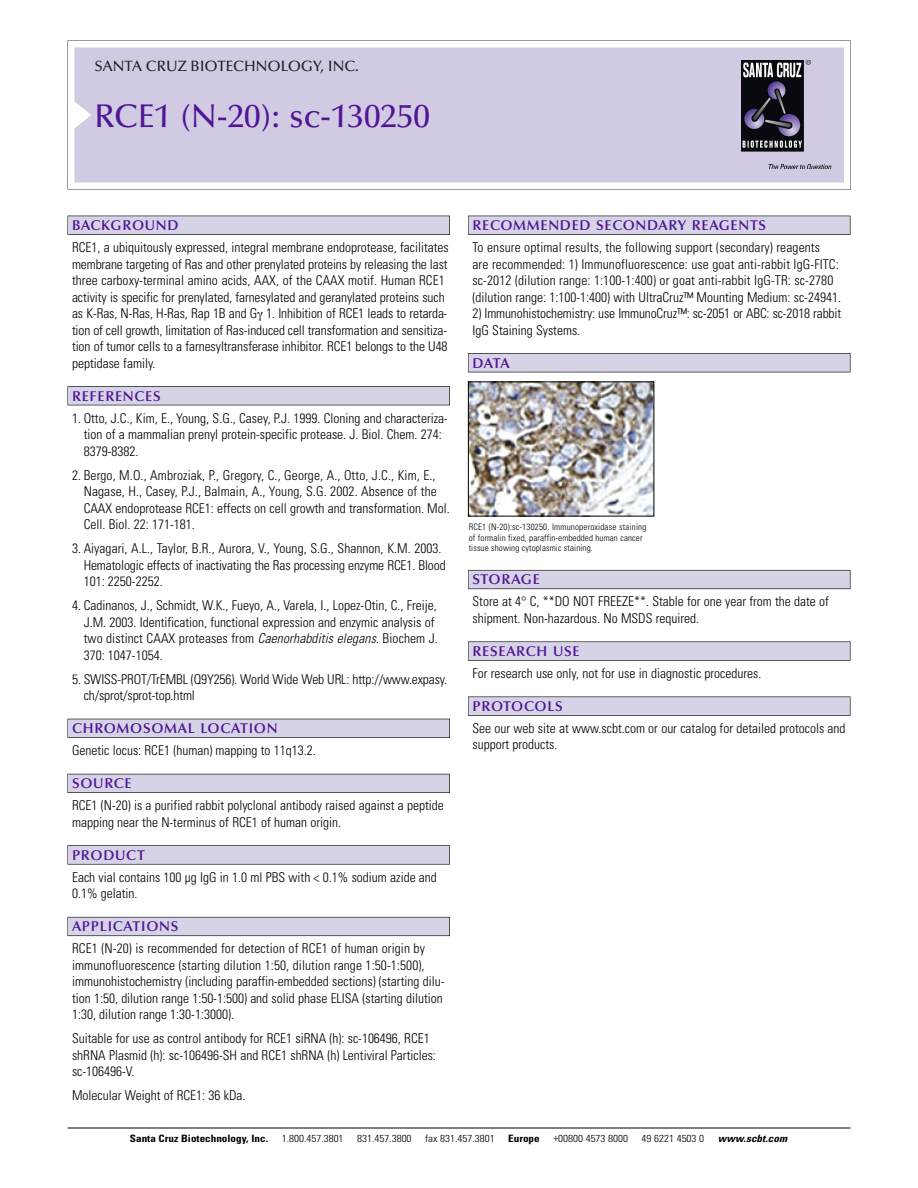
<style>
.page{position:relative;width:918px;height:1188px;background:#fff}
.page>*{position:absolute;margin:0;border:0;box-sizing:border-box;transform-origin:0 0}
.t1{font:500 33px "Optima";color:#511695}
.t2{font:500 15px "Optima";color:#231f20}
.t3{font:600 14.25px "Optima";letter-spacing:.05em;color:#511695}
.t4{font:300 condensed 13.5px/16.5px "Univers";color:#000}
.t5{font:300 condensed 10.2px "Univers";color:#000;scale:1.1 1}
.t6{font:700 condensed 10.2px "Univers";color:#000;scale:1.1 1}
.t7{font:italic 700 condensed 10.2px "Univers";letter-spacing:.005em;color:#000;scale:1.1 1}
.t8{font:300 condensed 9px/10.5px "Univers";letter-spacing:.015em;color:#000}
.s1{font-style:italic}
</style>
<div class="page">
<svg style="left:68px;top:40px;width:783px;height:149px"></svg>
<div style="left:74px;top:47px;width:770px;height:135px;background:#d1cae3"></div>
<img style="left:741px;top:60px;width:90px;height:108px">
<div style="left:68px;top:216px;width:382px;height:19px;background:#525155"></div>
<div style="left:68px;top:216px;width:381px;height:18px;background:#d7d3e7"></div>
<div style="left:68px;top:386px;width:382px;height:19px;background:#525155"></div>
<div style="left:68px;top:387px;width:381px;height:18px;background:#d7d3e7"></div>
<div style="left:68px;top:719px;width:382px;height:19px;background:#525158"></div>
<div style="left:68px;top:719px;width:381px;height:18px;background:#d7d3e7"></div>
<div style="left:68px;top:774px;width:382px;height:19px;background:#54535a"></div>
<div style="left:68px;top:774px;width:381px;height:18px;background:#d7d3e7"></div>
<svg style="left:68px;top:845px;width:382px;height:20px"></svg>
<div style="left:68px;top:846px;width:381px;height:18px;background:#d7d3e7"></div>
<div style="left:68px;top:917px;width:382px;height:19px;background:#66646e"></div>
<div style="left:68px;top:917px;width:381px;height:18px;background:#d7d3e7"></div>
<div style="left:468px;top:216px;width:382px;height:19px;background:#525155"></div>
<div style="left:468px;top:216px;width:382px;height:18px;background:#d7d3e7"></div>
<div style="left:468px;top:353px;width:382px;height:19px;background:#525155"></div>
<div style="left:468px;top:354px;width:382px;height:18px;background:#d7d3e7"></div>
<div style="left:468px;top:570px;width:382px;height:19px;background:#66646d"></div>
<div style="left:468px;top:571px;width:382px;height:18px;background:#d7d3e7"></div>
<svg style="left:468px;top:641px;width:382px;height:20px"></svg>
<div style="left:468px;top:642px;width:382px;height:18px;background:#d7d3e7"></div>
<div style="left:468px;top:697px;width:382px;height:19px;background:#575759"></div>
<div style="left:468px;top:697px;width:382px;height:18px;background:#d7d3e7"></div>
<hr style="left:68px;top:1128px;width:782px;height:1px;background:#000">
<img style="left:470px;top:383px;width:182px;height:131px">
<div style="left:468px;top:381px;width:186px;height:135px;border:1px solid #000"></div>
<p class="t2" style="left:94px;top:61px;width:266px">SANTA CRUZ BIOTECHNOLOGY, INC.</p>
<h1 class="t1" style="left:94px;top:103px;width:337px">RCE1 (N-20): sc-130250</h1>
<p class="t3" style="left:72px;top:219px;width:108px">BACKGROUND</p>
<p class="t4" style="left:72px;top:240px;width:378px">RCE1, a ubiquitously expressed, integral membrane endoprotease, facilitates membrane targeting of Ras and other prenylated proteins by releasing the last three carboxy-terminal amino acids, AAX, of the CAAX motif. Human RCE1 activity is specific for prenylated, farnesylated and geranylated proteins such as K-Ras, N-Ras, H-Ras, Rap 1B and G 1. Inhibition of RCE1 leads to retarda&shy;tion of cell growth, limitation of Ras-induced cell transformation and sensitiza&shy;tion of tumor cells to a farnesyltransferase inhibitor. RCE1 belongs to the U48 peptidase family.</p>
<p class="t3" style="left:72px;top:390px;width:90px">REFERENCES</p>
<p class="t4" style="left:84px;top:411px;width:365px;text-indent:-12px">1. Otto, J.C., Kim, E., Young, S.G., Casey, P.J. 1999. Cloning and characteriza&shy;tion of a mammalian prenyl protein-specific protease. J. Biol. Chem. 274:<br>8379-8382.</p>
<p class="t4" style="left:84px;top:468px;width:368px;text-indent:-12px">2. Bergo, M.O., Ambroziak, P., Gregory, C., George, A., Otto, J.C., Kim, E., Nagase, H., Casey, P.J., Balmain, A., Young, S.G. 2002. Absence of the CAAX endoprotease RCE1: effects on cell growth and transformation. Mol.<br>Cell. Biol. 22: 171-181.</p>
<p class="t4" style="left:84px;top:541px;width:363px;text-indent:-12px">3. Aiyagari, A.L., Taylor, B.R., Aurora, V., Young, S.G., Shannon, K.M. 2003.<br>Hematologic effects of inactivating the Ras processing enzyme RCE1. Blood<br>101: 2250-2252.</p>
<p class="t4" style="left:84px;top:598px;width:356px;text-indent:-12px">4. Cadinanos, J., Schmidt, W.K., Fueyo, A., Varela, I., Lopez-Otin, C., Freije, J.M. 2003. Identification, functional expression and enzymic analysis of two distinct CAAX proteases from <span class="s1">Caenorhabditis elegans</span>. Biochem J.<br>370: 1047-1054.</p>
<p class="t4" style="left:84px;top:672px;width:365px;text-indent:-12px">5. SWISS-PROT/TrEMBL (Q9Y256). World Wide Web URL: http://www.expasy. ch/sprot/sprot-top.html</p>
<p class="t3" style="left:72px;top:723px;width:207px">CHROMOSOMAL LOCATION</p>
<p class="t4" style="left:72px;top:743px;width:245px">Genetic locus: RCE1 (human) mapping to 11q13.2.</p>
<p class="t3" style="left:72px;top:778px;width:61px">SOURCE</p>
<p class="t4" style="left:72px;top:798px;width:373px">RCE1 (N-20) is a purified rabbit polyclonal antibody raised against a peptide mapping near the N-terminus of RCE1 of human origin.</p>
<p class="t3" style="left:72px;top:849px;width:74px">PRODUCT</p>
<p class="t4" style="left:72px;top:870px;width:366px">Each vial contains 100 µg IgG in 1.0 ml PBS with &lt; 0.1% sodium azide and<br>0.1% gelatin.</p>
<p class="t3" style="left:72px;top:921px;width:108px">APPLICATIONS</p>
<p class="t4" style="left:72px;top:941px;width:374px">RCE1 (N-20) is recommended for detection of RCE1 of human origin by immunofluorescence (starting dilution 1:50, dilution range 1:50-1:500), immunohistochemistry (including paraffin-embedded sections) (starting dilu&shy;tion 1:50, dilution range 1:50-1:500) and solid phase ELISA (starting dilution 1:30, dilution range 1:30-1:3000).</p>
<p class="t4" style="left:72px;top:1031px;width:365px">Suitable for use as control antibody for RCE1 siRNA (h): sc-106496, RCE1 shRNA Plasmid (h): sc-106496-SH and RCE1 shRNA (h) Lentiviral Particles: sc-106496-V.</p>
<p class="t4" style="left:72px;top:1088px;width:175px">Molecular Weight of RCE1: 36 kDa.</p>
<p class="t3" style="left:473px;top:219px;width:295px">RECOMMENDED SECONDARY REAGENTS</p>
<p class="t4" style="left:473px;top:240px;width:370px">To ensure optimal results, the following support (secondary) reagents<br>are recommended: 1) Immunofluorescence: use goat anti-rabbit IgG-FITC: sc-2012 (dilution range: 1:100-1:400) or goat anti-rabbit IgG-TR: sc-2780 (dilution range: 1:100-1:400) with UltraCruz™ Mounting Medium: sc-24941.</p>
<p class="t4" style="left:473px;top:306px;width:370px">2) Immunohistochemistry: use ImmunoCruz™: sc-2051 or ABC: sc-2018 rabbit<br>IgG Staining Systems.</p>
<p class="t3" style="left:473px;top:357px;width:39px">DATA</p>
<p class="t8" style="left:469px;top:523px;width:179px">RCE1 (N-20):sc-130250. Immunoperoxidase staining of formalin fixed, paraffin-embedded human cancer tissue showing cytoplasmic staining.</p>
<p class="t3" style="left:473px;top:574px;width:69px">STORAGE</p>
<p class="t4" style="left:473px;top:595px;width:358px">Store at 4° C, **DO NOT FREEZE**. Stable for one year from the date of shipment. Non-hazardous. No MSDS required.</p>
<p class="t3" style="left:473px;top:645px;width:109px">RESEARCH USE</p>
<p class="t4" style="left:473px;top:666px;width:290px">For research use only, not for use in diagnostic procedures.</p>
<p class="t3" style="left:473px;top:700px;width:92px">PROTOCOLS</p>
<p class="t4" style="left:473px;top:721px;width:375px">See our web site at www.scbt.com or our catalog for detailed protocols and support products.</p>
<p class="t6" style="left:130px;top:1135px;width:127px">Santa Cruz Biotechnology, Inc.</p>
<p class="t5" style="left:282px;top:1135px;width:58px">1.800.457.3801</p>
<p class="t5" style="left:357px;top:1135px;width:51px">831.457.3800</p>
<p class="t5" style="left:425px;top:1135px;width:65px">fax 831.457.3801</p>
<p class="t6" style="left:508px;top:1135px;width:30px">Europe</p>
<p class="t5" style="left:553px;top:1135px;width:69px">+00800 4573 8000</p>
<p class="t5" style="left:642px;top:1135px;width:58px">49 6221 4503 0</p>
<p class="t7" style="left:718px;top:1135px;width:64px">www.scbt.com</p>
</div>
